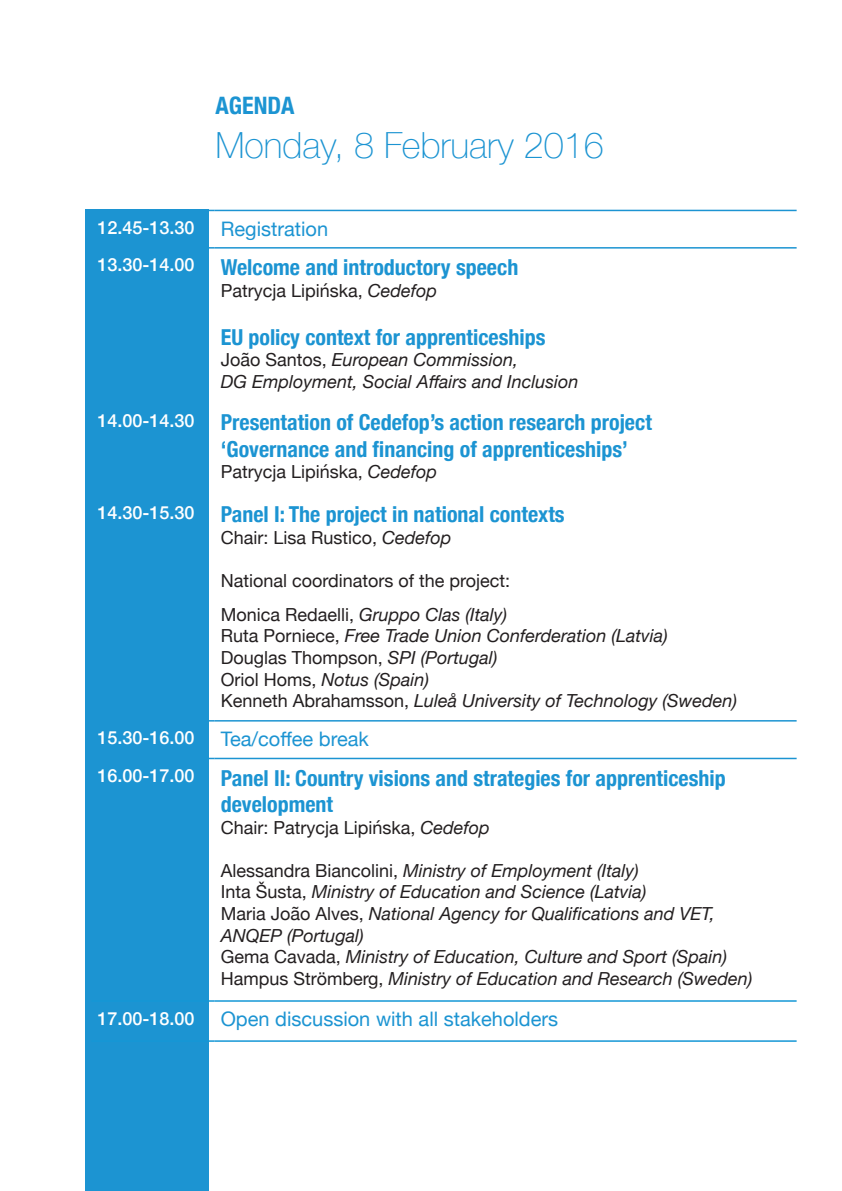
<style>
.page{position:relative;width:842px;height:1191px;background:#fff}
.page>*{position:absolute;margin:0;border:0;box-sizing:border-box;transform-origin:0 0}
.t1{font:100 36px "Helvetica Neue";color:#1c94d2}
.t2{font:700 condensed 24px "Helvetica Neue";color:#1c94d2}
.t3{font:700 condensed 22px "Helvetica Neue";color:#1c94d2}
.t4{font:20px "Helvetica Neue";color:#1c94d2}
.t5{font:italic 18px "Helvetica Neue";color:#231f20}
.t6{font:18px "Helvetica Neue";color:#231f20}
.t7{font:500 18px "Helvetica Neue";color:#fff}
.s1{font-style:italic}
.s2{font-style:normal}
</style>
<div class="page">
<div style="left:85px;top:210px;width:123px;height:981px;background:#1c94d2"></div>
<hr style="left:91px;top:720px;width:124px;height:1px;background:#1c94d2">
<hr style="left:215px;top:720px;width:582px;height:1px;background:#1c94d2">
<hr style="left:91px;top:757px;width:124px;height:2px;background:#1c94d2">
<hr style="left:215px;top:757px;width:582px;height:2px;background:#1c94d2">
<hr style="left:91px;top:210px;width:124px;height:1px;background:#1c94d2">
<hr style="left:215px;top:210px;width:582px;height:1px;background:#1c94d2">
<hr style="left:91px;top:247px;width:124px;height:1px;background:#1c94d2">
<hr style="left:215px;top:247px;width:582px;height:1px;background:#1c94d2">
<hr style="left:91px;top:1000px;width:124px;height:1px;background:#1597d6">
<hr style="left:215px;top:1000px;width:582px;height:1px;background:#1597d6">
<hr style="left:91px;top:1040px;width:124px;height:1px;background:#1597d6">
<hr style="left:215px;top:1040px;width:582px;height:1px;background:#1597d6">
<p class="t2" style="left:215px;top:86px;width:81px">AGENDA</p>
<p class="t1" style="left:215px;top:118px;width:390px">Monday, 8 February 2016</p>
<p class="t7" style="left:97px;top:213px;width:99px">12.45-13.30</p>
<p class="t4" style="left:221px;top:214px;width:109px">Registration</p>
<p class="t7" style="left:97px;top:250px;width:99px">13.30-14.00</p>
<p class="t3" style="left:221px;top:249px;width:299px">Welcome and introductory speech</p>
<p class="t6" style="left:221px;top:277px;width:218px">Patrycja Lipińska, <span class="s1">Cedefop</span></p>
<p class="t3" style="left:221px;top:318px;width:326px">EU policy context for apprenticeships</p>
<p class="t5" style="left:221px;top:347px;width:299px"><span class="s2">João Santos,</span> European Commission,</p>
<p class="t5" style="left:221px;top:368px;width:359px">DG Employment, Social Affairs and Inclusion</p>
<p class="t7" style="left:97px;top:406px;width:99px">14.00-14.30</p>
<p class="t3" style="left:221px;top:404px;width:433px">Presentation of Cedefop’s action research project</p>
<p class="t3" style="left:221px;top:431px;width:409px">‘Governance and financing of apprenticeships’</p>
<p class="t6" style="left:221px;top:459px;width:218px">Patrycja Lipińska, <span class="s1">Cedefop</span></p>
<p class="t7" style="left:97px;top:498px;width:99px">14.30-15.30</p>
<p class="t3" style="left:221px;top:496px;width:345px">Panel I: The project in national contexts</p>
<p class="t6" style="left:221px;top:524px;width:232px">Chair: Lisa Rustico, <span class="s1">Cedefop</span></p>
<p class="t6" style="left:221px;top:567px;width:291px">National coordinators of the project:</p>
<p class="t5" style="left:221px;top:601px;width:288px"><span class="s2">Monica Redaelli,</span> Gruppo Clas (Italy)</p>
<p class="t5" style="left:221px;top:623px;width:449px"><span class="s2">Ruta Porniece,</span> Free Trade Union Conferderation (Latvia)</p>
<p class="t6" style="left:221px;top:644px;width:278px">Douglas Thompson, <span class="s1">SPI (Portugal)</span></p>
<p class="t5" style="left:221px;top:666px;width:210px"><span class="s2">Oriol Homs,</span> Notus (Spain)</p>
<p class="t5" style="left:221px;top:687px;width:518px"><span class="s2">Kenneth Abrahamsson,</span> Luleå University of Technology (Sweden)</p>
<p class="t7" style="left:97px;top:723px;width:99px">15.30-16.00</p>
<p class="t4" style="left:221px;top:724px;width:150px">Tea/coffee break</p>
<p class="t7" style="left:97px;top:761px;width:99px">16.00-17.00</p>
<p class="t3" style="left:221px;top:759px;width:507px">Panel II: Country visions and strategies for apprenticeship</p>
<p class="t3" style="left:221px;top:786px;width:114px">development</p>
<p class="t6" style="left:221px;top:814px;width:271px">Chair: Patrycja Lipińska, <span class="s1">Cedefop</span></p>
<p class="t5" style="left:221px;top:857px;width:419px"><span class="s2">Alessandra Biancolini,</span> Ministry of Employment (Italy)</p>
<p class="t5" style="left:221px;top:879px;width:427px"><span class="s2">Inta Šusta,</span> Ministry of Education and Science (Latvia)</p>
<p class="t5" style="left:221px;top:900px;width:496px"><span class="s2">Maria João Alves,</span> National Agency for Qualifications and VET,</p>
<p class="t5" style="left:221px;top:922px;width:144px">ANQEP (Portugal)</p>
<p class="t5" style="left:221px;top:944px;width:508px"><span class="s2">Gema Cavada,</span> Ministry of Education, Culture and Sport (Spain)</p>
<p class="t5" style="left:221px;top:965px;width:533px"><span class="s2">Hampus Strömberg,</span> Ministry of Education and Research (Sweden)</p>
<p class="t7" style="left:97px;top:1003px;width:99px">17.00-18.00</p>
<p class="t4" style="left:221px;top:1004px;width:339px">Open discussion with all stakeholders</p>
</div>
